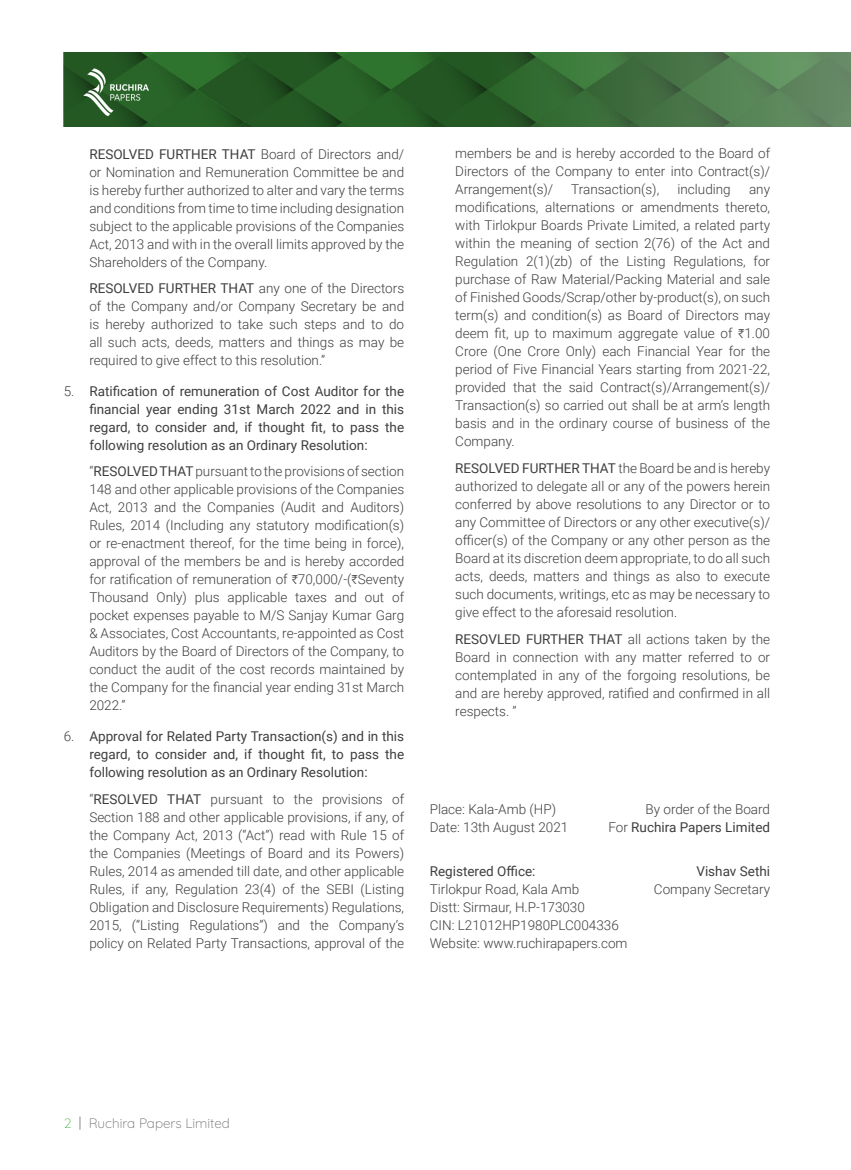
<style>
.page{position:relative;width:851px;height:1170px;background:#fff}
.page>*{position:absolute;margin:0;border:0;box-sizing:border-box;transform-origin:0 0}
.t1{font:300 13.5px/18px "Roboto";color:#3e3e3f;text-align:justify}
.t2{font:13.5px/18px "Roboto";color:#3e3e3f;text-align:justify}
.t3{font:300 13.5px "Quicksand";color:#6c6d70}
.s1{font-weight:400}
.s2{font-weight:300}
.s3{font-family:"ITF Rupee";font-weight:400}
.s4{color:#4cb848}
.s5{color:#3e3e3f}
</style>
<div class="page">
<img style="left:64px;top:52px;width:786px;height:75px">
<img style="left:84px;top:69px;width:65px;height:47px">
<p class="t1" style="left:89px;top:144px;width:316px"><span class="s1">RESOLVED FURTHER THAT</span> Board of Directors and/ or Nomination and Remuneration Committee be and is hereby further authorized to alter and vary the terms and conditions from time to time including designation subject to the applicable provisions of the Companies Act, 2013 and with in the overall limits approved by the Shareholders of the Company.</p>
<p class="t1" style="left:89px;top:279px;width:316px"><span class="s1">RESOLVED FURTHER THAT</span> any one of the Directors of the Company and/or Company Secretary be and is hereby authorized to take such steps and to do all such acts, deeds, matters and things as may be required to give effect to this resolution.”</p>
<p class="t2" style="left:89px;top:381px;width:316px;text-indent:-26px"><span class="s2">5.</span> Ratification of remuneration of Cost Auditor for the financial year ending 31st March 2022 and in this regard, to consider and, if thought fit, to pass the following resolution as an Ordinary Resolution:</p>
<p class="t1" style="left:89px;top:462px;width:316px">“<span class="s1">RESOLVED THAT</span> pursuant to the provisions of section 148 and other applicable provisions of the Companies Act, 2013 and the Companies (Audit and Auditors)<br>Rules, 2014 (Including any statutory modification(s) or re-enactment thereof, for the time being in force), approval of the members be and is hereby accorded for ratification of remuneration of <span class="s3">H</span>70,000/-(<span class="s3">H</span>Seventy Thousand Only) plus applicable taxes and out of pocket expenses payable to M/S Sanjay Kumar Garg &amp; Associates, Cost Accountants, re-appointed as Cost Auditors by the Board of Directors of the Company, to conduct the audit of the cost records maintained by the Company for the financial year ending 31st March 2022.”</p>
<p class="t2" style="left:89px;top:727px;width:316px;text-indent:-26px"><span class="s2">6.</span> Approval for Related Party Transaction(s) and in this regard, to consider and, if thought fit, to pass the following resolution as an Ordinary Resolution:</p>
<p class="t1" style="left:89px;top:789px;width:316px">“<span class="s1">RESOLVED THAT</span> pursuant to the provisions of Section 188 and other applicable provisions, if any, of the Company Act, 2013 (“Act”) read with Rule 15 of the Companies (Meetings of Board and its Powers)<br>Rules, 2014 as amended till date, and other applicable Rules, if any, Regulation 23(4) of the SEBI (Listing Obligation and Disclosure Requirements) Regulations, 2015, (“Listing Regulations”) and the Company’s policy on Related Party Transactions, approval of the</p>
<p class="t1" style="left:455px;top:144px;width:316px">members be and is hereby accorded to the Board of Directors of the Company to enter into Contract(s)/ Arrangement(s)/</p>
<p class="t1" style="left:571px;top:180px;width:89px">Transaction(s),</p>
<p class="t1" style="left:677px;top:180px;width:55px">including</p>
<p class="t1" style="left:455px;top:180px;width:316px;text-indent:294px">any modifications, alternations or amendments thereto, with Tirlokpur Boards Private Limited, a related party within the meaning of section 2(76) of the Act and Regulation 2(1)(zb) of the Listing Regulations, for purchase of Raw Material/Packing Material and sale of Finished Goods/Scrap/other by-product(s), on such term(s) and condition(s) as Board of Directors may deem fit, up to maximum aggregate value of <span class="s3">H</span>1.00<br>Crore (One Crore Only) each Financial Year for the period of Five Financial Years starting from 2021-22, provided that the said Contract(s)/Arrangement(s)/ Transaction(s) so carried out shall be at arm’s length basis and in the ordinary course of business of the Company.</p>
<p class="t1" style="left:455px;top:458px;width:316px"><span class="s1">RESOLVED FURTHER THAT</span> the Board be and is hereby authorized to delegate all or any of the powers herein conferred by above resolutions to any Director or to any Committee of Directors or any other executive(s)/ officer(s) of the Company or any other person as the Board at its discretion deem appropriate, to do all such acts, deeds, matters and things as also to execute such documents, writings, etc as may be necessary to give effect to the aforesaid resolution.</p>
<p class="t1" style="left:455px;top:629px;width:316px"><span class="s1">RESOVLED FURTHER THAT</span> all actions taken by the Board in connection with any matter referred to or contemplated in any of the forgoing resolutions, be and are hereby approved, ratified and confirmed in all respects. ”</p>
<p class="t1" style="left:429px;top:800px;width:128px">Place: Kala-Amb (HP)</p>
<p class="t1" style="left:645px;top:800px;width:126px">By order of the Board</p>
<p class="t1" style="left:429px;top:818px;width:140px">Date: 13th August 2021</p>
<p class="t2" style="left:608px;top:818px;width:163px"><span class="s2">For</span> Ruchira Papers Limited</p>
<p class="t2" style="left:429px;top:861px;width:107px">Registered Office:</p>
<p class="t2" style="left:696px;top:861px;width:75px">Vishav Sethi</p>
<p class="t1" style="left:429px;top:879px;width:151px">Tirlokpur Road, Kala Amb</p>
<p class="t1" style="left:654px;top:879px;width:118px">Company Secretary</p>
<p class="t1" style="left:429px;top:897px;width:199px;text-align:left">Distt: Sirmaur, H.P-173030<br>CIN: L21012HP1980PLC004336<br>Website: www.ruchirapapers.com</p>
<p class="t3" style="left:64px;top:1112px;width:167px"><span class="s4">2</span> <span class="s5">|</span> Ruchira Papers Limited</p>
</div>
